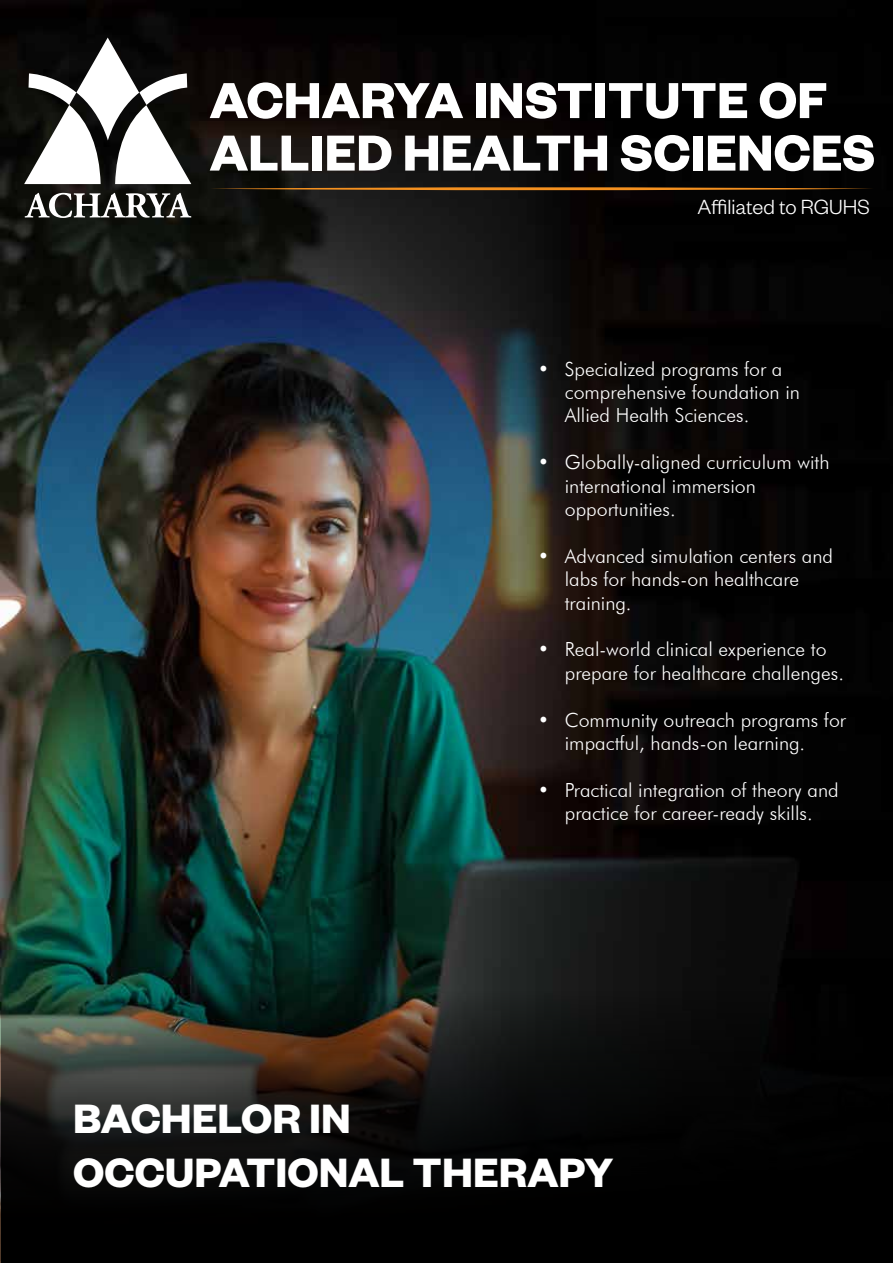
<style>
.page{position:relative;width:893px;height:1263px;background:#fff}
.page>*{position:absolute;margin:0;border:0;box-sizing:border-box;transform-origin:0 0}
.t1{font:700 55.5px/52.5px "Founders Grotesk";color:#fff}
.t2{font:700 45px/54px "Founders Grotesk";color:#fff}
.t3{font:300 22.5px "Founders Grotesk";color:#fff}
.t4{font:300 19.5px/23.4px "Futura BT";color:#fff}
</style>
<div class="page">
<img style="left:0;top:0;width:893px;height:1263px">
<svg style="left:2px;top:992px;width:891px;height:271px;background:#10100e"></svg>
<svg style="left:24px;top:38px;width:167px;height:146px"></svg>
<svg style="left:25px;top:193px;width:166px;height:25px"></svg>
<svg style="left:210px;top:187px;width:664px;height:4px;background:#7c4b14"></svg>
<h1 class="t1" style="left:210px;top:71px;width:667px">ACHARYA INSTITUTE OF<br>ALLIED HEALTH SCIENCES</h1>
<p class="t3" style="left:697px;top:193px;width:174px">Affiliated to RGUHS</p>
<p class="t4" style="left:565px;top:357px;width:237px;text-indent:-27px">• Specialized programs for a comprehensive foundation in<br>Allied Health Sciences.</p>
<p class="t4" style="left:565px;top:450px;width:266px;text-indent:-27px">• Globally-aligned curriculum with international immersion opportunities.</p>
<p class="t4" style="left:565px;top:544px;width:270px;text-indent:-27px">• Advanced simulation centers and labs for hands-on healthcare training.</p>
<p class="t4" style="left:565px;top:638px;width:281px;text-indent:-27px">• Real-world clinical experience to prepare for healthcare challenges.</p>
<p class="t4" style="left:565px;top:708px;width:283px;text-indent:-27px">• Community outreach programs for impactful, hands-on learning.</p>
<p class="t4" style="left:538px;top:778px;width:302px;text-align:center">• Practical integration of theory and practice for career-ready skills.</p>
<h2 class="t2" style="left:73px;top:1090px;width:542px">BACHELOR IN<br>OCCUPATIONAL THERAPY</h2>
</div>
